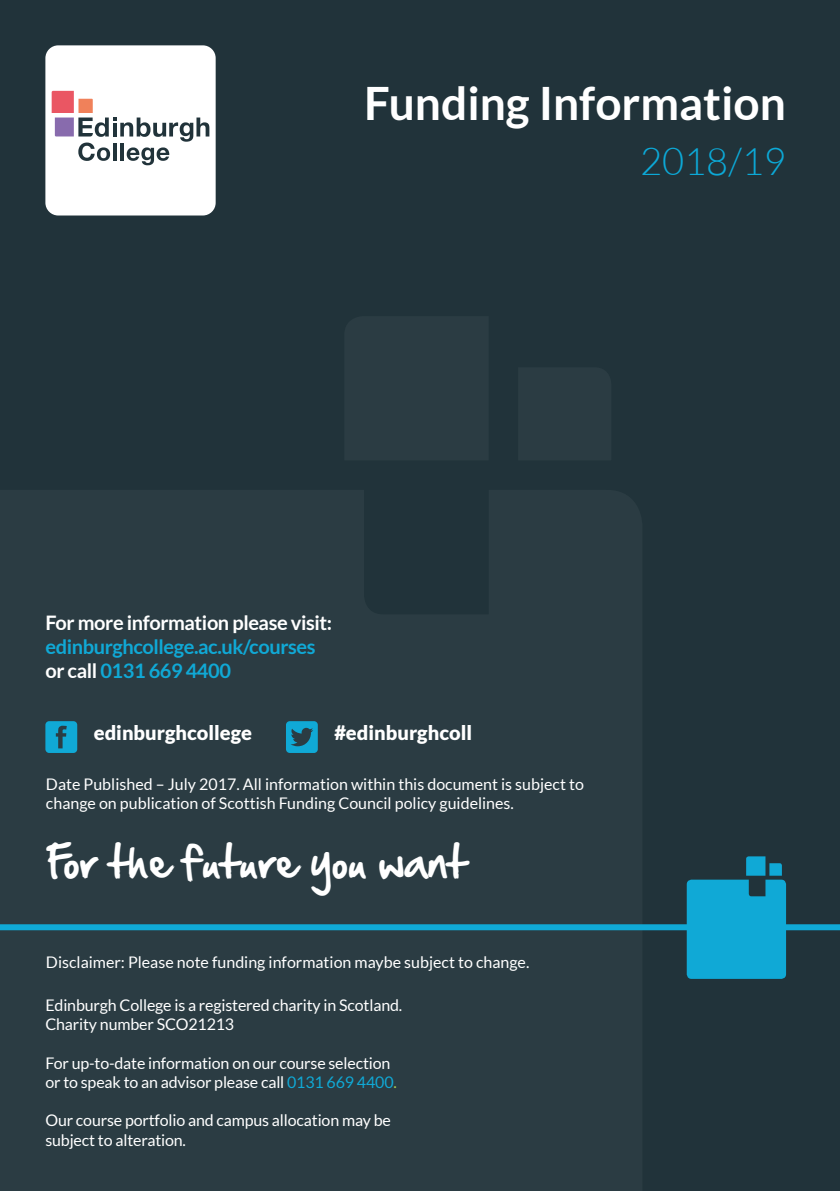
<style>
.page{position:relative;width:840px;height:1191px;background:#fff}
.page>*{position:absolute;margin:0;border:0;box-sizing:border-box;transform-origin:0 0}
.t1{font:700 46px "Lato";color:#fff}
.t2{font:38.6px "Hand Of Sean";color:#fff}
.t3{font:300 38px "Lato";color:#0ca9d7}
.t4{font:700 20px/24px "Lato";letter-spacing:-.02em;color:#10a9d6}
.t5{font:700 20px "Lato";letter-spacing:-.02em;color:#fff}
.t6{font:900 20px "Lato";color:#fff}
.t7{font:16px/19.2px "Lato";letter-spacing:-.01em;color:#fff}
.s1{color:#fff}
.s2{color:#10a9d6}
.s3{color:#a7c954}
</style>
<div class="page">
<div style="left:0;top:0;width:839px;height:1191px;background:#21333a"></div>
<svg style="left:45px;top:721px;width:32px;height:32px"></svg>
<svg style="left:286px;top:721px;width:31px;height:32px"></svg>
<svg style="left:45px;top:45px;width:170px;height:170px;background:#eceaeb"></svg>
<div style="left:0;top:924px;width:839px;height:6px;background:#10a9d6"></div>
<svg style="left:686px;top:856px;width:99px;height:123px"></svg>
<h1 class="t1" style="left:364px;top:76px;width:423px">Funding Information</h1>
<h3 class="t3" style="left:639px;top:141px;width:147px">2018/19</h3>
<p class="t5" style="left:45px;top:611px;width:288px">For more information please visit:</p>
<p class="t4" style="left:45px;top:635px;width:271px">edinburghcollege.ac.uk/courses <span class="s1">or call</span> 0131 669 4400</p>
<p class="t6" style="left:94px;top:721px;width:160px">edinburghcollege</p>
<p class="t6" style="left:334px;top:721px;width:139px">#edinburghcoll</p>
<p class="t7" style="left:46px;top:774px;width:539px">Date Published – July 2017. All information within this document is subject to change on publication of Scottish Funding Council policy guidelines.</p>
<h2 class="t2" style="left:45px;top:827px;width:422px">For the future you want</h2>
<p class="t7" style="left:46px;top:952px;width:484px">Disclaimer: Please note funding information maybe subject to change.</p>
<p class="t7" style="left:45px;top:995px;width:358px">Edinburgh College is a registered charity in Scotland.<br>Charity number SCO21213</p>
<p class="t7" style="left:45px;top:1053px;width:353px">For up-to-date information on our course selection or to speak to an advisor please call <span class="s2">0131 669 4400</span><span class="s3">.</span></p>
<p class="t7" style="left:45px;top:1111px;width:347px">Our course portfolio and campus allocation may be subject to alteration.</p>
</div>
